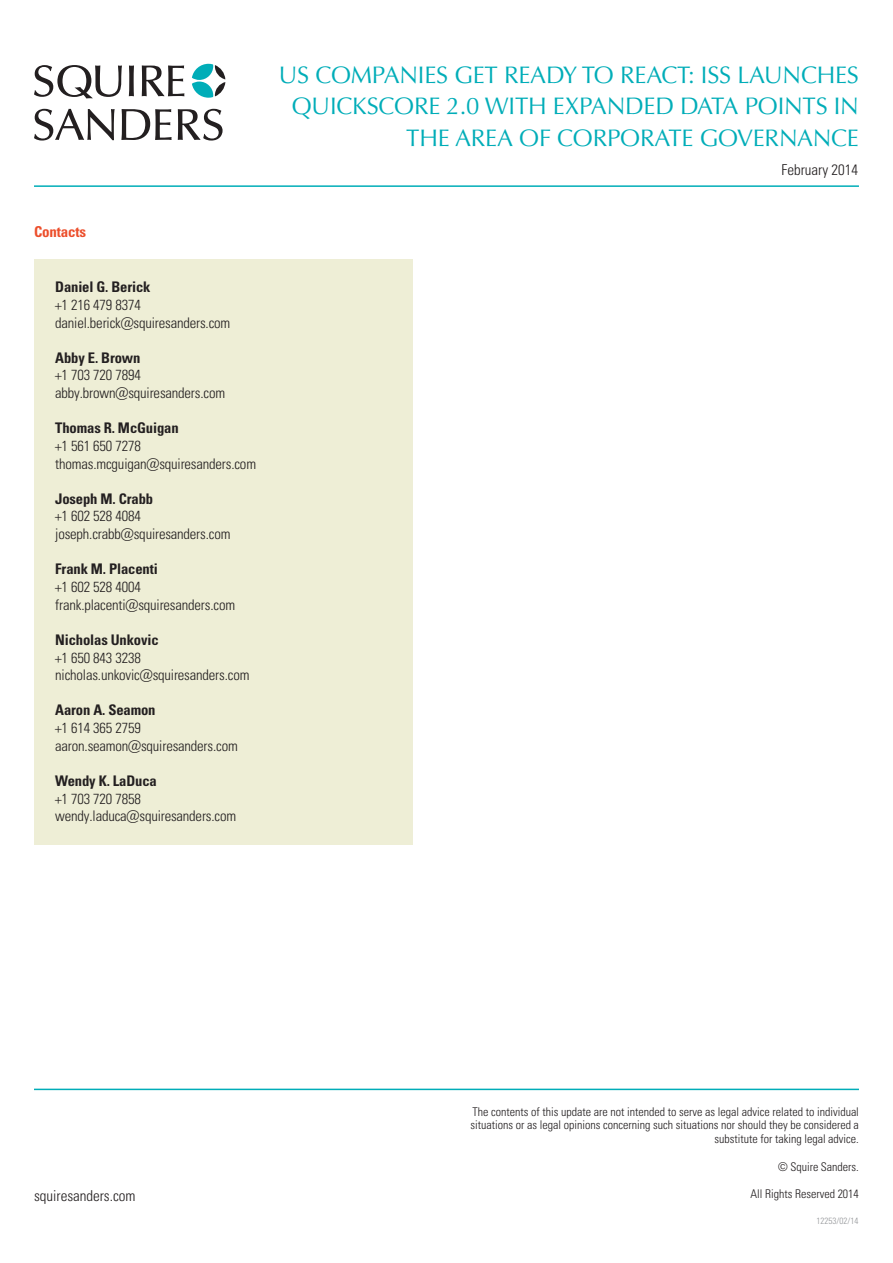
<style>
.page{position:relative;width:893px;height:1263px;background:#fff}
.page>*{position:absolute;margin:0;border:0;box-sizing:border-box;transform-origin:0 0}
.t1{font:24px/31.5px "Optima LT Pro";letter-spacing:-.01em;color:#00adb8;text-align:right}
.t2{font:15px "Univers LTCYR 47 Light Cond";color:#231f20}
.t3{font:15px "Univers LTCYR 67 Bold Cond";letter-spacing:-.01em;color:#ec4e2b}
.t4{font:14.7px/17.5px "Univers LTCYR 47 Light Cond";letter-spacing:-.01em;color:#231f20}
.t5{font:14.7px "Univers LTCYR 67 Bold Cond";letter-spacing:-.01em;color:#231f20}
.t6{font:12px/13.5px "Univers LTCYR 47 Light Cond";color:#231f20;text-align:right}
.t7{font:9px "Univers LTCYR 47 Light Cond";color:#939598}
</style>
<div class="page">
<hr style="left:34px;top:185px;width:825px;height:2px;background:#00adb8">
<svg style="left:34px;top:109px;width:189px;height:32px"></svg>
<svg style="left:142px;top:65px;width:42px;height:31px"></svg>
<svg style="left:129px;top:65px;width:5px;height:31px"></svg>
<svg style="left:34px;top:65px;width:88px;height:33px"></svg>
<svg style="left:192px;top:64px;width:33px;height:34px"></svg>
<hr style="left:34px;top:1089px;width:825px;height:1px;background:#00adb8">
<div style="left:34px;top:259px;width:378px;height:586px;background:#eeeed6"></div>
<p class="t3" style="left:34px;top:223px;width:54px">Contacts</p>
<p class="t5" style="left:55px;top:278px;width:97px">Daniel G. Berick</p>
<p class="t4" style="left:55px;top:295px;width:177px">+1 216 479 8374 daniel.berick@squiresanders.com</p>
<p class="t5" style="left:55px;top:349px;width:87px">Abby E. Brown</p>
<p class="t4" style="left:55px;top:366px;width:171px">+1 703 720 7894 abby.brown@squiresanders.com</p>
<p class="t5" style="left:55px;top:419px;width:125px">Thomas R. McGuigan</p>
<p class="t4" style="left:55px;top:436px;width:202px">+1 561 650 7278 thomas.mcguigan@squiresanders.com</p>
<p class="t5" style="left:55px;top:490px;width:99px">Joseph M. Crabb</p>
<p class="t4" style="left:55px;top:507px;width:177px">+1 602 528 4084 joseph.crabb@squiresanders.com</p>
<p class="t5" style="left:55px;top:560px;width:104px">Frank M. Placenti</p>
<p class="t4" style="left:55px;top:577px;width:181px">+1 602 528 4004 frank.placenti@squiresanders.com</p>
<p class="t5" style="left:55px;top:631px;width:105px">Nicholas Unkovic</p>
<p class="t4" style="left:55px;top:648px;width:196px">+1 650 843 3238 nicholas.unkovic@squiresanders.com</p>
<p class="t5" style="left:55px;top:701px;width:102px">Aaron A. Seamon</p>
<p class="t4" style="left:55px;top:718px;width:184px">+1 614 365 2759 aaron.seamon@squiresanders.com</p>
<p class="t5" style="left:55px;top:772px;width:103px">Wendy K. LaDuca</p>
<p class="t4" style="left:55px;top:789px;width:182px">+1 703 720 7858 wendy.laduca@squiresanders.com</p>
<h1 class="t1" style="left:279px;top:59px;width:582px">US COMPANIES GET READY TO REACT: ISS LAUNCHES<br>QUICKSCORE 2.0 WITH EXPANDED DATA POINTS IN<br>THE AREA OF CORPORATE GOVERNANCE</h1>
<p class="t2" style="left:782px;top:159px;width:78px">February 2014</p>
<p class="t2" style="left:34px;top:1186px;width:103px">squiresanders.com</p>
<p class="t6" style="left:470px;top:1104px;width:390px">The contents of this update are not intended to serve as legal advice related to individual situations or as legal opinions concerning such situations nor should they be considered a substitute for taking legal advice.</p>
<p class="t6" style="left:778px;top:1159px;width:82px">© Squire Sanders.</p>
<p class="t6" style="left:750px;top:1187px;width:110px">All Rights Reserved 2014</p>
<p class="t7" style="left:816px;top:1214px;width:43px">12253/02/14</p>
</div>
